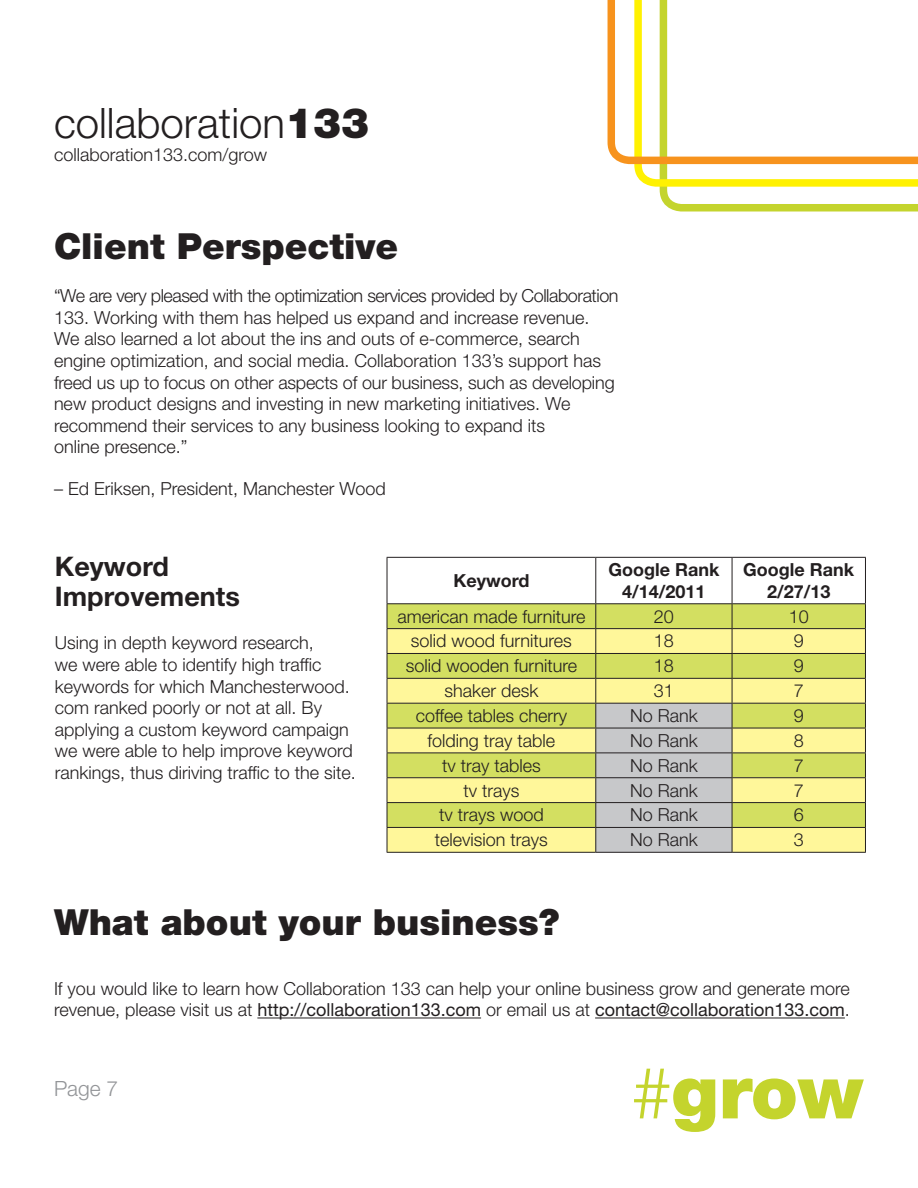
<style>
.page{position:relative;width:918px;height:1188px;background:#fff}
.page>*{position:absolute;margin:0;border:0;box-sizing:border-box;transform-origin:0 0}
.t1{font:900 75px "Helvetica Neue LT Pro";color:#c4d42d}
.t2{font:300 42px "Helvetica Neue LT Pro";color:#231f20}
.t3{font:900 36px "Helvetica Neue LT Pro";color:#231f20}
.t4{font:700 27px "Helvetica Neue LT Pro";color:#231f20}
.t5{font:300 21px "Helvetica Neue LT Pro";color:#939598}
.t6{font:300 18px/21.6px "Helvetica Neue LT Pro";color:#231f20}
.t7{font:700 18px/21.6px "Helvetica Neue LT Pro";color:#231f20;text-align:center}
.s1{font-weight:900}
.s2{font-weight:400}
.s3{font-weight:300;font-size:72px}
</style>
<div class="page">
<div style="left:388px;top:604px;width:477px;height:24px;background:#d3df61"></div>
<svg style="left:388px;top:629px;width:477px;height:223px;background:#e9ea7f"></svg>
<hr style="left:595px;top:558px;width:1px;height:45px;background:#231f20">
<hr style="left:732px;top:558px;width:1px;height:45px;background:#231f20">
<hr style="left:387px;top:603px;width:209px;height:1px;background:#231f20">
<hr style="left:596px;top:603px;width:136px;height:1px;background:#231f20">
<hr style="left:732px;top:603px;width:134px;height:1px;background:#231f20">
<hr style="left:387px;top:628px;width:209px;height:1px;background:#231f20">
<hr style="left:732px;top:628px;width:134px;height:1px;background:#231f20">
<hr style="left:387px;top:653px;width:209px;height:1px;background:#231f20">
<hr style="left:732px;top:653px;width:134px;height:1px;background:#231f20">
<hr style="left:387px;top:678px;width:209px;height:1px;background:#231f20">
<hr style="left:732px;top:678px;width:134px;height:1px;background:#231f20">
<hr style="left:387px;top:703px;width:209px;height:1px;background:#231f20">
<hr style="left:732px;top:703px;width:134px;height:1px;background:#231f20">
<hr style="left:387px;top:728px;width:209px;height:1px;background:#231f20">
<hr style="left:732px;top:728px;width:134px;height:1px;background:#231f20">
<hr style="left:387px;top:753px;width:209px;height:1px;background:#231f20">
<hr style="left:732px;top:753px;width:134px;height:1px;background:#231f20">
<hr style="left:387px;top:777px;width:209px;height:1px;background:#231f20">
<hr style="left:732px;top:777px;width:134px;height:1px;background:#231f20">
<hr style="left:387px;top:802px;width:209px;height:1px;background:#231f20">
<hr style="left:732px;top:802px;width:134px;height:1px;background:#231f20">
<hr style="left:387px;top:827px;width:209px;height:1px;background:#231f20">
<hr style="left:732px;top:827px;width:134px;height:1px;background:#231f20">
<svg style="left:595px;top:604px;width:138px;height:248px;background:#cacca3"></svg>
<hr style="left:387px;top:557px;width:209px;height:1px;background:#231f20">
<hr style="left:387px;top:558px;width:1px;height:45px;background:#231f20">
<hr style="left:596px;top:557px;width:136px;height:1px;background:#231f20">
<hr style="left:732px;top:557px;width:134px;height:1px;background:#231f20">
<hr style="left:865px;top:558px;width:1px;height:45px;background:#231f20">
<svg style="left:387px;top:604px;width:1px;height:248px"></svg>
<svg style="left:865px;top:604px;width:1px;height:248px"></svg>
<hr style="left:387px;top:852px;width:209px;height:1px;background:#231f20">
<hr style="left:596px;top:852px;width:136px;height:1px;background:#231f20">
<hr style="left:732px;top:852px;width:134px;height:1px;background:#231f20">
<hr style="left:257px;top:1018px;width:224px;height:1px;background:#231f20">
<hr style="left:595px;top:1018px;width:250px;height:1px;background:#231f20">
<svg style="left:634px;top:168px;width:284px;height:44px"></svg>
<svg style="left:607px;top:0;width:311px;height:168px"></svg>
<h2 class="t2" style="left:54px;top:97px;width:317px">collaboration<span class="s1">133</span></h2>
<p class="t6" style="left:54px;top:144px;width:215px">collaboration133.com/grow</p>
<p class="t3" style="left:54px;top:224px;width:346px">Client Perspective</p>
<p class="t6" style="left:54px;top:285px;width:566px">“We are very pleased with the optimization services provided by Collaboration 133. Working with them has helped us expand and increase revenue.<br>We also learned a lot about the ins and outs of e-commerce, search engine optimization, and social media. Collaboration 133’s support has freed us up to focus on other aspects of our business, such as developing new product designs and investing in new marketing initiatives. We recommend their services to any business looking to expand its<br>online presence.”</p>
<p class="t6" style="left:54px;top:478px;width:333px">– Ed Eriksen, President, Manchester Wood</p>
<p class="t4" style="left:55px;top:550px;width:115px">Keyword</p>
<p class="t4" style="left:55px;top:580px;width:186px">Improvements</p>
<p class="t6" style="left:55px;top:632px;width:268px">Using in depth keyword research, we were able to identify high traffic</p>
<p class="t6" style="left:55px;top:675px;width:303px">keywords for which Manchesterwood. com ranked poorly or not at all. By applying a custom keyword campaign we were able to help improve keyword rankings, thus diriving traffic to the site.</p>
<p class="t7" style="left:453px;top:569px;width:77px">Keyword</p>
<p class="t7" style="left:608px;top:558px;width:112px">Google Rank<br>4/14/2011</p>
<p class="t7" style="left:743px;top:558px;width:112px">Google Rank</p>
<p class="t7" style="left:767px;top:580px;width:65px">2/27/13</p>
<p class="t6" style="left:397px;top:605px;width:190px">american made furniture</p>
<p class="t6" style="left:654px;top:605px;width:22px">20</p>
<p class="t6" style="left:789px;top:605px;width:22px">10</p>
<p class="t6" style="left:411px;top:630px;width:163px">solid wood furnitures</p>
<p class="t6" style="left:654px;top:630px;width:22px">18</p>
<p class="t6" style="left:794px;top:630px;width:12px">9</p>
<p class="t6" style="left:406px;top:655px;width:173px">solid wooden furniture</p>
<p class="t6" style="left:654px;top:655px;width:22px">18</p>
<p class="t6" style="left:794px;top:655px;width:12px">9</p>
<p class="t6" style="left:444px;top:680px;width:96px">shaker desk</p>
<p class="t6" style="left:654px;top:680px;width:22px">31</p>
<p class="t6" style="left:794px;top:680px;width:12px">7</p>
<p class="t6" style="left:416px;top:704px;width:153px">coffee tables cherry</p>
<p class="t6" style="left:630px;top:704px;width:69px">No Rank</p>
<p class="t6" style="left:794px;top:704px;width:12px">9</p>
<p class="t6" style="left:428px;top:729px;width:129px">folding tray table</p>
<p class="t6" style="left:630px;top:729px;width:69px">No Rank</p>
<p class="t6" style="left:794px;top:729px;width:12px">8</p>
<p class="t6" style="left:442px;top:754px;width:100px">tv tray tables</p>
<p class="t6" style="left:630px;top:754px;width:69px">No Rank</p>
<p class="t6" style="left:794px;top:754px;width:12px">7</p>
<p class="t6" style="left:463px;top:779px;width:57px">tv trays</p>
<p class="t6" style="left:630px;top:779px;width:69px">No Rank</p>
<p class="t6" style="left:794px;top:779px;width:12px">7</p>
<p class="t6" style="left:439px;top:804px;width:106px">tv trays wood</p>
<p class="t6" style="left:630px;top:804px;width:69px">No Rank</p>
<p class="t6" style="left:794px;top:804px;width:12px">6</p>
<p class="t6" style="left:435px;top:829px;width:115px">television trays</p>
<p class="t6" style="left:630px;top:829px;width:69px">No Rank</p>
<p class="t6" style="left:794px;top:829px;width:12px">3</p>
<p class="t3" style="left:54px;top:901px;width:507px">What about your business?</p>
<p class="t6" style="left:54px;top:977px;width:797px">If you would like to learn how Collaboration 133 can help your online business grow and generate more revenue, please visit us at <span class="s2">http://collaboration133.com</span> or email us at <span class="s2">contact@collaboration133.com</span>.</p>
<p class="t5" style="left:54px;top:1076px;width:66px">Page 7</p>
<p class="t1" style="left:632px;top:1046px;width:233px"><span class="s3">#</span>grow</p>
</div>
